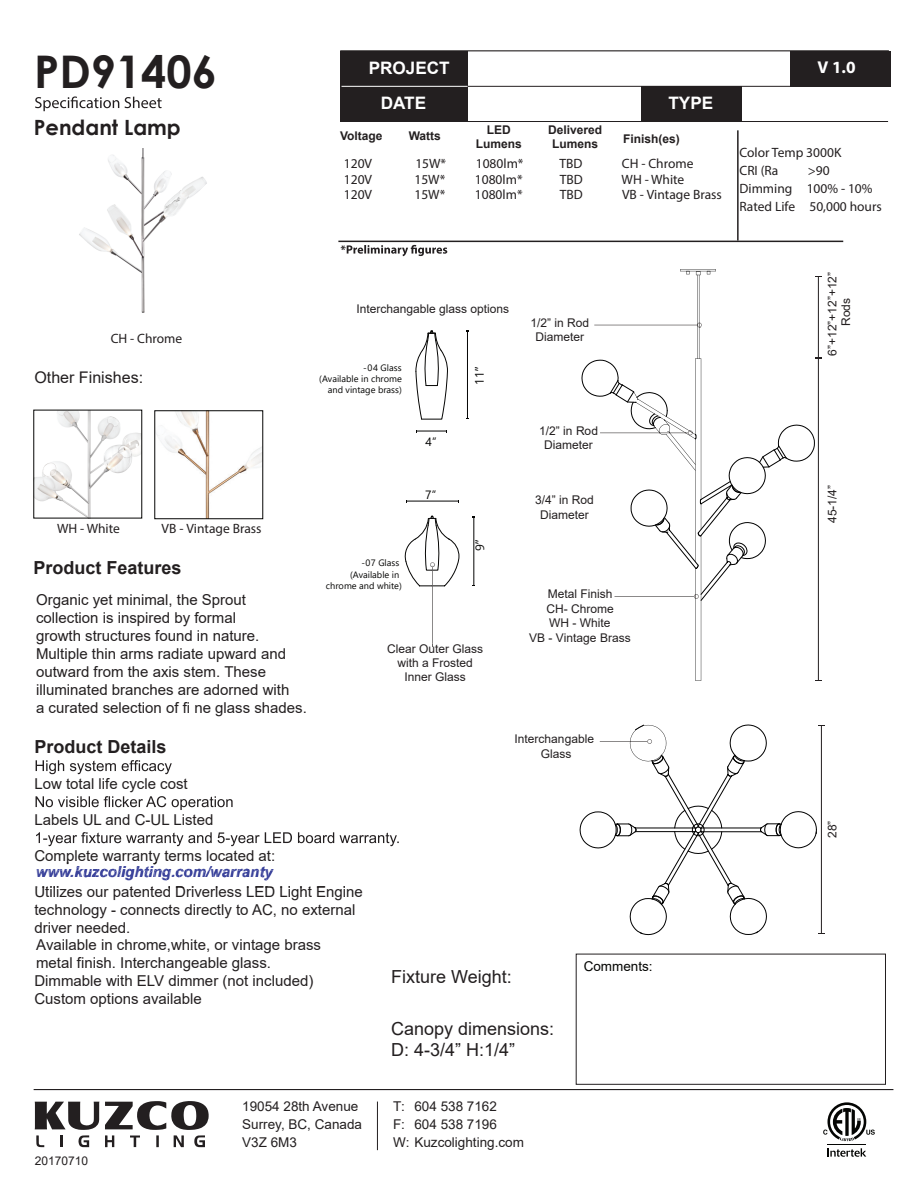
<style>
.page{position:relative;width:918px;height:1188px;background:#fff}
.page>*{position:absolute;margin:0;border:0;box-sizing:border-box;transform-origin:0 0}
.t1{font:700 45px "Century Gothic";color:#231f20}
.t2{font:700 21px "Century Gothic";color:#231f20}
.t3{font:18px/21.6px "Arial";color:#231f20}
.t4{font:700 18px "Arial";color:#231f20}
.t5{font:700 17.1px/35.4px "Arial";color:#fff}
.t6{font:700 17.1px "Myriad Pro";color:#fff}
.t7{font:16.05px "Arial";color:#231f20}
.t8{font:15px/18px "Arial";color:#231f20}
.t9{font:italic 700 15px "Arial";color:#3c449c}
.t10{font:13.5px/17.7px "Myriad Pro";color:#231f20}
.t11{font:13.5px/18px "Arial";color:#231f20}
.t12{font:13.5px "Arial";color:#040503}
.t13{font:12px/14.4px "Arial";color:#231f20;text-align:center}
.t14{font:700 12px/14.4px "Arial";color:#231f20;text-align:center}
.t15{font:12px "Open Sans";color:#050504}
.t16{font:12px "Segoe UI";color:#050504}
.t17{font:9.15px/10.6px "Segoe UI";color:#050504;text-align:right}
</style>
<div class="page">
<img style="left:35px;top:412px;width:105px;height:104px">
<svg style="left:35px;top:96px;width:127px;height:15px"></svg>
<hr style="left:468px;top:86px;width:421px;height:1px;background:#231f20">
<div style="left:340px;top:51px;width:128px;height:35px;background:#231f20"></div>
<div style="left:340px;top:86px;width:128px;height:36px;background:#231f20"></div>
<div style="left:641px;top:86px;width:101px;height:36px;background:#231f20"></div>
<hr style="left:342px;top:86px;width:126px;height:1px;background:#fff">
<hr style="left:340px;top:50px;width:549px;height:1px;background:#231f20">
<hr style="left:467px;top:121px;width:421px;height:1px;background:#231f20">
<div style="left:790px;top:51px;width:101px;height:35px;background:#231f20"></div>
<hr style="left:737px;top:130px;width:2px;height:111px;background:#231f20">
<hr style="left:338px;top:241px;width:505px;height:1px;background:#231f20">
<svg style="left:341px;top:245px;width:106px;height:11px"></svg>
<svg style="left:36px;top:760px;width:136px;height:14px"></svg>
<svg style="left:36px;top:796px;width:197px;height:14px"></svg>
<svg style="left:36px;top:832px;width:363px;height:14px"></svg>
<hr style="left:377px;top:1102px;width:1px;height:48px;background:#231f20">
<svg style="left:35px;top:1102px;width:64px;height:45px"></svg>
<svg style="left:105px;top:1101px;width:104px;height:46px"></svg>
<svg style="left:828px;top:1148px;width:38px;height:9px"></svg>
<hr style="left:828px;top:1144px;width:38px;height:1px;background:#040503">
<svg style="left:823px;top:1102px;width:52px;height:39px"></svg>
<hr style="left:34px;top:1089px;width:859px;height:1px;background:#231f20">
<svg style="left:582px;top:269px;width:239px;height:412px"></svg>
<svg style="left:580px;top:725px;width:244px;height:210px"></svg>
<hr style="left:416px;top:431px;width:31px;height:1px;background:#050504">
<hr style="left:467px;top:331px;width:1px;height:88px;background:#050504">
<svg style="left:416px;top:331px;width:32px;height:89px"></svg>
<hr style="left:406px;top:501px;width:53px;height:1px;background:#050504">
<hr style="left:474px;top:517px;width:1px;height:69px;background:#050504">
<svg style="left:404px;top:516px;width:55px;height:131px"></svg>
<img style="left:156px;top:412px;width:105px;height:105px">
<div style="left:154px;top:410px;width:109px;height:109px;border:1px solid #050504"></div>
<img style="left:79px;top:148px;width:128px;height:165px">
<h1 class="t1" style="left:34px;top:38px;width:184px">PD91406</h1>
<h2 class="t2" style="left:34px;top:112px;width:149px">Pendant Lamp</h2>
<p class="t5" style="left:381px;top:50px;width:71px;text-indent:-12px">PROJECT<br>DATE</p>
<p class="t5" style="left:668px;top:86px;width:46px">TYPE</p>
<p class="t14" style="left:340px;top:129px;width:44px">Voltage</p>
<p class="t14" style="left:409px;top:129px;width:34px">Watts</p>
<p class="t14" style="left:476px;top:123px;width:48px">LED<br>Lumens</p>
<p class="t14" style="left:548px;top:123px;width:56px">Delivered<br>Lumens</p>
<p class="t14" style="left:623px;top:131px;width:58px">Finish(es)</p>
<p class="t10" style="left:344px;top:155px;width:30px;line-height:16px">120V<br>120V</p>
<p class="t10" style="left:415px;top:154px;width:32px">15W*</p>
<p class="t10" style="left:476px;top:154px;width:49px">1080lm*</p>
<p class="t10" style="left:559px;top:155px;width:25px;line-height:15.9px">TBD<br>TBD</p>
<p class="t10" style="left:622px;top:155px;width:73px;line-height:16.2px">CH - Chrome<br>WH - White</p>
<p class="t10" style="left:414px;top:170px;width:32px">15W*</p>
<p class="t10" style="left:475px;top:170px;width:49px">1080lm*</p>
<p class="t10" style="left:414px;top:185px;width:32px">15W*</p>
<p class="t10" style="left:475px;top:185px;width:49px">1080lm*</p>
<p class="t10" style="left:622px;top:185px;width:101px">VB - Vintage Brass</p>
<p class="t10" style="left:344px;top:185px;width:30px">120V</p>
<p class="t10" style="left:560px;top:185px;width:25px">TBD</p>
<p class="t6" style="left:818px;top:56px;width:39px">V 1.0</p>
<p class="t10" style="left:740px;top:143px;width:103px;line-height:18.1px">Color Temp 3000K<br>CRI (Ra</p>
<p class="t10" style="left:740px;top:162px;width:144px;text-indent:68px">&gt;90<br>Dimming 100% - 10%<br>Rated Life 50,000 hours</p>
<p class="t10" style="left:111px;top:329px;width:73px">CH - Chrome</p>
<p class="t7" style="left:34px;top:366px;width:110px">Other Finishes:</p>
<p class="t13" style="left:357px;top:301px;width:154px">Interchangable glass options</p>
<p class="t17" style="left:319px;top:362px;width:84px">-04 Glass<br>(Available in chrome and vintage brass)</p>
<p class="t16" style="left:426px;top:430px;width:13px">4”</p>
<p class="t15" style="left:471px;top:385px;width:19px;rotate:-90deg">11”</p>
<p class="t13" style="left:531px;top:315px;width:60px">1/2” in Rod<br>Diameter</p>
<p class="t13" style="left:539px;top:423px;width:60px">1/2” in Rod<br>Diameter</p>
<p class="t10" style="left:57px;top:519px;width:64px">WH - White</p>
<p class="t10" style="left:162px;top:519px;width:101px">VB - Vintage Brass</p>
<p class="t4" style="left:34px;top:555px;width:150px">Product Features</p>
<p class="t8" style="left:36px;top:591px;width:272px">Organic yet minimal, the Sprout collection is inspired by formal<br>growth structures found in nature.<br>Multiple thin arms radiate upward and outward from the axis stem. These illuminated branches are adorned with<br>a curated selection of fi ne glass shades.</p>
<p class="t4" style="left:34px;top:734px;width:134px">Product Details</p>
<p class="t8" style="left:34px;top:775px;width:155px">Low total life cycle cost</p>
<p class="t8" style="left:34px;top:811px;width:181px">Labels UL and C-UL Listed</p>
<p class="t17" style="left:362px;top:557px;width:39px">-07 Glass</p>
<p class="t17" style="left:326px;top:568px;width:77px;line-height:11.1px">(Available in chrome and white)</p>
<p class="t16" style="left:425px;top:483px;width:13px">7”</p>
<p class="t15" style="left:471px;top:551px;width:13px;rotate:-90deg">9”</p>
<p class="t13" style="left:387px;top:641px;width:98px">Clear Outer Glass with a Frosted<br>Inner Glass</p>
<p class="t13" style="left:535px;top:493px;width:60px">3/4” in Rod<br>Diameter</p>
<p class="t13" style="left:529px;top:587px;width:103px">Metal Finish<br>CH- Chrome<br>WH - White<br>VB - Vintage Brass</p>
<p class="t13" style="left:515px;top:732px;width:81px">Interchangable<br>Glass</p>
<p class="t8" style="left:34px;top:847px;width:242px">Complete warranty terms located at:</p>
<p class="t8" style="left:34px;top:883px;width:330px">Utilizes our patented Driverless LED Light Engine</p>
<p class="t9" style="left:36px;top:862px;width:238px">www.kuzcolighting.com/warranty</p>
<p class="t8" style="left:34px;top:901px;width:323px">technology - connects directly to AC, no external driver needed.</p>
<p class="t8" style="left:36px;top:935px;width:287px">Available in chrome,white, or vintage brass metal finish. Interchangeable glass.</p>
<p class="t8" style="left:34px;top:972px;width:280px">Dimmable with ELV dimmer (not included)<br>Custom options available</p>
<p class="t3" style="left:391px;top:966px;width:122px">Fixture Weight:</p>
<p class="t3" style="left:391px;top:1017px;width:165px">Canopy dimensions:<br>D: 4-3/4” H:1/4”</p>
<p class="t13" style="left:35px;top:1154px;width:55px">20170710</p>
<p class="t11" style="left:242px;top:1097px;width:121px">19054 28th Avenue<br>Surrey, BC, Canada<br>V3Z 6M3</p>
<p class="t11" style="left:393px;top:1097px;width:132px">T: 604 538 7162<br>F: 604 538 7196<br>W: Kuzcolighting.com</p>
<p class="t12" style="left:584px;top:957px;width:71px">Comments:</p>
<p class="t13" style="left:825px;top:356px;width:85px;line-height:13.8px;rotate:-90deg">6”+12”+12”+12”<br>Rods</p>
<p class="t13" style="left:825px;top:523px;width:40px;rotate:-90deg">45-1/4”</p>
<p class="t13" style="left:825px;top:838px;width:19px;rotate:-90deg">28”</p>
</div>
